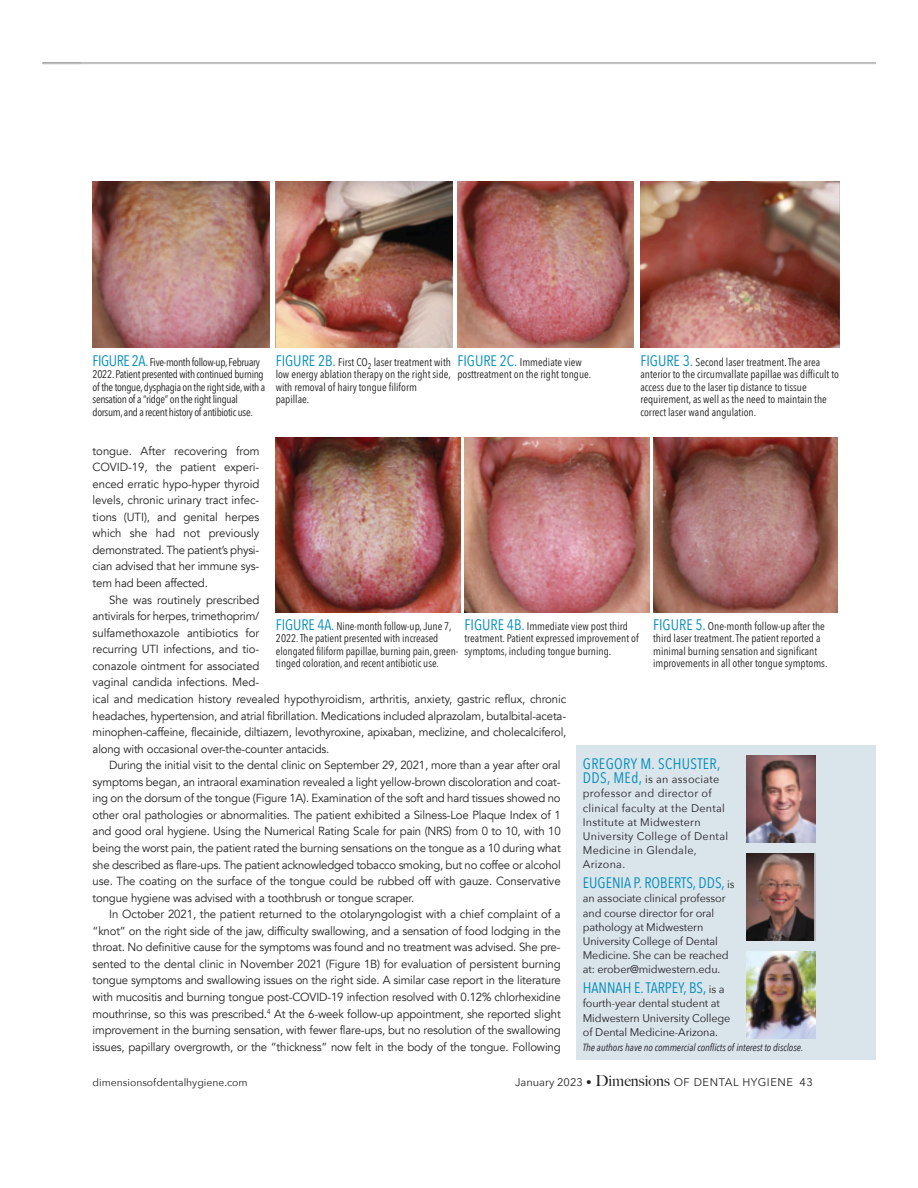
<style>
.page{position:relative;width:918px;height:1188px;background:#fff}
.page>*{position:absolute;margin:0;border:0;box-sizing:border-box;transform-origin:0 0}
.t1{font:15.15px "Avenir Next Condensed";color:#008dba}
.t2{font:15.15px "Avenir Next Condensed";letter-spacing:.025em;color:#008dba}
.t3{font:11.7px/16.5px "Avenir";letter-spacing:-.015em;color:#222021;text-align:justify}
.t4{font:11.1px/12.5px "Avenir Next Condensed";color:#222021}
.t5{font:11.1px/14.2px "Avenir Next";letter-spacing:-.01em;color:#222021}
.t6{font:11.1px/12.5px "Avenir Next Condensed";letter-spacing:-.03em;color:#222021}
.t7{font:11.1px/14.2px "Avenir Next";letter-spacing:.025em;color:#222021}
.t8{font:11.1px "Avenir Next";letter-spacing:.04em;color:#222021}
.t9{font:italic 10.35px "Avenir Next Condensed";letter-spacing:-.005em;color:#222021}
.t10{font:10.35px "Avenir Next";color:#222021}
.s1{font-size:15.15px;color:#008dba}
.s2{font-family:"Avenir Next Condensed";font-size:15.15px;color:#008dba}
.s3{font-family:"Avenir Next";font-size:11.1px;color:#222021}
.s4{font-family:"Big Caslon";font-weight:500;font-size:15.15px}
</style>
<div class="page">
<div style="left:576px;top:745px;width:299px;height:314px;background:#dae4eb"></div>
<img style="left:746px;top:755px;width:70px;height:88px">
<img style="left:746px;top:853px;width:70px;height:88px">
<img style="left:746px;top:951px;width:70px;height:88px">
<img style="left:93px;top:181px;width:176px;height:167px">
<img style="left:276px;top:181px;width:176px;height:167px">
<img style="left:457px;top:181px;width:177px;height:167px">
<img style="left:640px;top:181px;width:200px;height:167px">
<img style="left:276px;top:438px;width:185px;height:174px">
<img style="left:465px;top:438px;width:184px;height:174px">
<img style="left:653px;top:438px;width:185px;height:174px">
<p class="t6" style="left:93px;top:356px;width:174px"><span class="s1">FIGURE 2A.</span> Five-month follow-up, February 2022. Patient presented with continued burning of the tongue, dysphagia on the right side, with a sensation of a “ridge” on the right lingual dorsum, and a recent history of antibiotic use.</p>
<p class="t4" style="left:276px;top:356px;width:177px"><span class="s1">FIGURE 2B.</span> First CO<sub>2</sub> laser treatment with low energy ablation therapy on the right side, with removal of hairy tongue filiform papillae.</p>
<p class="t4" style="left:457px;top:356px;width:135px"><span class="s1">FIGURE 2C.</span> Immediate view posttreatment on the right tongue.</p>
<p class="t4" style="left:640px;top:356px;width:200px"><span class="s1">FIGURE 3.</span> Second laser treatment. The area anterior to the circumvallate papillae was difficult to access due to the laser tip distance to tissue requirement, as well as the need to maintain the correct laser wand angulation.</p>
<p class="t3" style="left:93px;top:443px;width:168px">tongue. After recovering from COVID-19, the patient experi&shy;enced erratic hypo-hyper thyroid levels, chronic urinary tract infec&shy;tions (UTI), and genital herpes which she had not previously demonstrated. The patient’s physi&shy;cian advised that her immune sys&shy;tem had been affected.</p>
<p class="t3" style="left:93px;top:592px;width:475px;text-align:left;text-indent:17px">She was routinely prescribed<br>antivirals for herpes, trimethoprim/<br>sulfamethoxazole antibiotics for<br>recurring UTI infections, and tio-<br>conazole ointment for associated<br>vaginal candida infections. Med-<br>ical and medication history revealed hypothyroidism, arthritis, anxiety, gastric reflux, chronic headaches, hypertension, and atrial fibrillation. Medications included alprazolam, butalbital-aceta&shy;minophen-caffeine, flecainide, diltiazem, levothyroxine, apixaban, meclizine, and cholecalciferol, along with occasional over-the-counter antacids.</p>
<p class="t3" style="left:93px;top:757px;width:470px;text-indent:17px">During the initial visit to the dental clinic on September 29, 2021, more than a year after oral symptoms began, an intraoral examination revealed a light yellow-brown discoloration and coat&shy;ing on the dorsum of the tongue (Figure 1A). Examination of the soft and hard tissues showed no other oral pathologies or abnormalities. The patient exhibited a Silness-Loe Plaque Index of 1 and good oral hygiene. Using the Numerical Rating Scale for pain (NRS) from 0 to 10, with 10 being the worst pain, the patient rated the burning sensations on the tongue as a 10 during what she described as flare-ups. The patient acknowledged tobacco smoking, but no coffee or alcohol use. The coating on the surface of the tongue could be rubbed off with gauze. Conservative tongue hygiene was advised with a toothbrush or tongue scraper.</p>
<p class="t3" style="left:93px;top:906px;width:470px;text-indent:17px">In October 2021, the patient returned to the otolaryngologist with a chief complaint of a “knot” on the right side of the jaw, difficulty swallowing, and a sensation of food lodging in the throat. No definitive cause for the symptoms was found and no treatment was advised. She pre&shy;sented to the dental clinic in November 2021 (Figure 1B) for evaluation of persistent burning tongue symptoms and swallowing issues on the right side. A similar case report in the literature with mucositis and burning tongue post-COVID-19 infection resolved with 0.12% chlorhexidine mouthrinse, so this was prescribed.<sup>4</sup> At the 6-week follow-up appointment, she reported slight improvement in the burning sensation, with fewer flare-ups, but no resolution of the swallowing issues, papillary overgrowth, or the “thickness” now felt in the body of the tongue. Following</p>
<p class="t4" style="left:276px;top:620px;width:184px"><span class="s1">FIGURE 4A.</span> Nine-month follow-up, June 7, 2022. The patient presented with increased elongated filiform papillae, burning pain, green&shy;tinged coloration, and recent antibiotic use.</p>
<p class="t4" style="left:465px;top:620px;width:176px"><span class="s1">FIGURE 4B.</span> Immediate view post third treatment. Patient expressed improvement of symptoms, including tongue burning.</p>
<p class="t4" style="left:653px;top:620px;width:176px"><span class="s1">FIGURE 5.</span> One-month follow-up after the third laser treatment. The patient reported a minimal burning sensation and significant improvements in all other tongue symptoms.</p>
<p class="t2" style="left:583px;top:754px;width:139px">GREGORY M. SCHUSTER,</p>
<p class="t7" style="left:583px;top:773px;width:147px"><span class="s2">DDS, MEd,</span> is an associate professor and director of clinical faculty at the Dental<br>Institute at Midwestern<br>University College of Dental<br>Medicine in Glendale,<br>Arizona.</p>
<p class="t1" style="left:583px;top:873px;width:153px">EUGENIA P. ROBERTS, DDS, <span class="s3">is</span></p>
<p class="t5" style="left:583px;top:892px;width:147px">an associate clinical professor and course director for oral pathology at Midwestern<br>University College of Dental<br>Medicine. She can be reached at: erober@midwestern.edu.</p>
<p class="t1" style="left:583px;top:978px;width:143px">HANNAH E. TARPEY, BS, <span class="s3">is a</span></p>
<p class="t5" style="left:583px;top:997px;width:149px">fourth-year dental student at<br>Midwestern University College of Dental Medicine-Arizona.</p>
<p class="t9" style="left:583px;top:1041px;width:222px">The authors have no commercial conflicts of interest to disclose.</p>
<p class="t10" style="left:93px;top:1075px;width:157px">dimensionsofdentalhygiene.com</p>
<p class="t8" style="left:515px;top:1074px;width:299px">January 2023 • <span class="s4">Dimensions</span> OF DENTAL HYGIENE 43</p>
</div>
